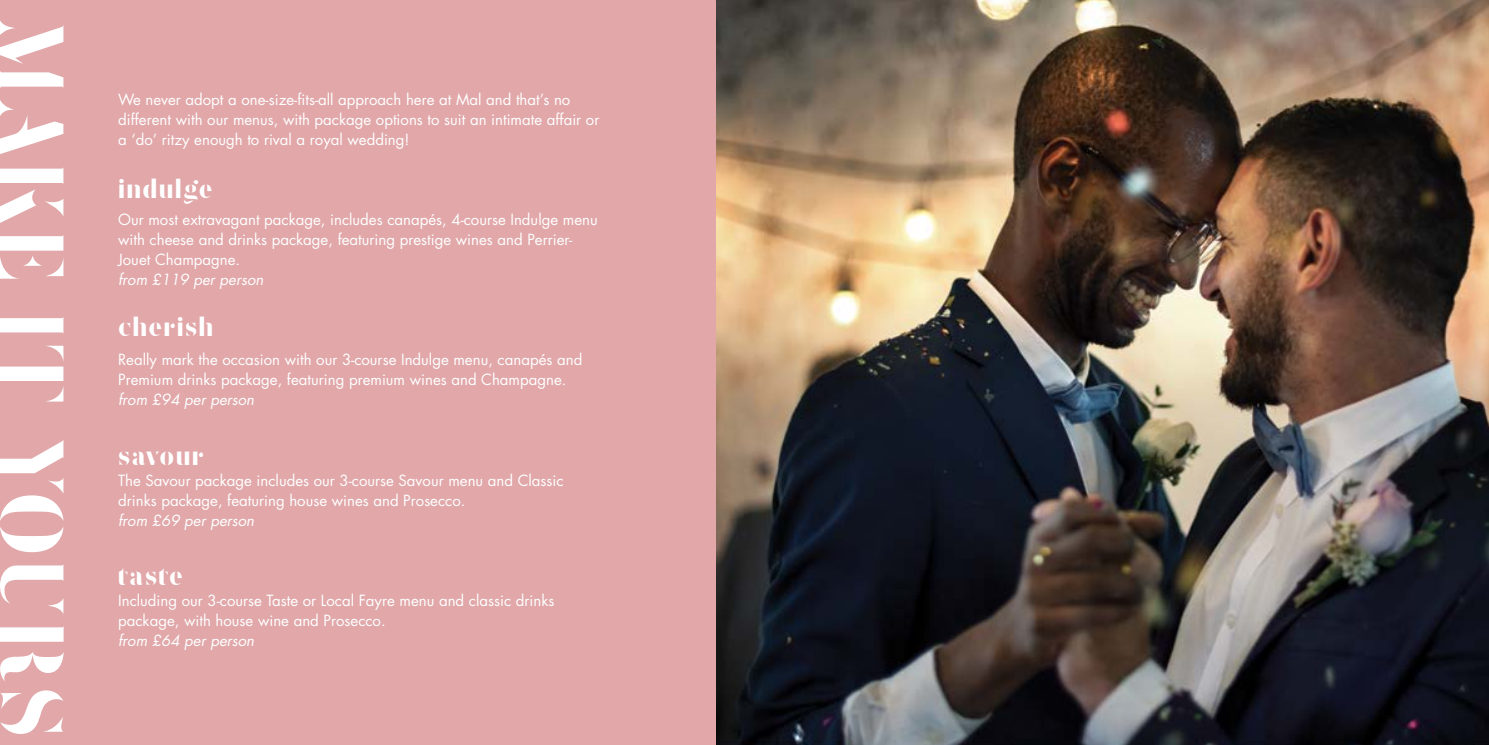
<style>
.page{position:relative;width:1489px;height:745px;background:#fff}
.page>*{position:absolute;margin:0;border:0;box-sizing:border-box;transform-origin:0 0}
.t1{font:25px "Zefani";letter-spacing:.05em;color:#fff}
.t2{font:15px/20px "Futura TR";color:#fff}
.t3{font:italic 15px "Futura TR";color:#fff}
</style>
<div class="page">
<div style="left:0;top:0;width:744px;height:744px;background:#e1a7a9"></div>
<img style="left:716px;top:0;width:772px;height:744px">
<svg style="left:0;top:20px;width:64px;height:713px"></svg>
<p class="t2" style="left:118px;top:90px;width:482px">We never adopt a one-size-fits-all approach here at Mal and that’s no different with our menus, with package options to suit an intimate affair or a ‘do’ ritzy enough to rival a royal wedding!</p>
<h1 class="t1" style="left:118px;top:176px;width:96px">indulge</h1>
<p class="t2" style="left:118px;top:210px;width:481px">Our most extravagant package, includes canapés, 4-course Indulge menu with cheese and drinks package, featuring prestige wines and Perrier-<br>Jouet Champagne.</p>
<p class="t3" style="left:118px;top:270px;width:147px">from £119 per person</p>
<h1 class="t1" style="left:118px;top:314px;width:97px">cherish</h1>
<p class="t2" style="left:118px;top:350px;width:465px">Really mark the occasion with our 3-course Indulge menu, canapés and<br>Premium drinks package, featuring premium wines and Champagne.</p>
<p class="t3" style="left:118px;top:390px;width:137px">from £94 per person</p>
<h1 class="t1" style="left:118px;top:442px;width:87px">savour</h1>
<p class="t2" style="left:118px;top:470px;width:447px">The Savour package includes our 3-course Savour menu and Classic drinks package, featuring house wines and Prosecco.</p>
<p class="t3" style="left:118px;top:510px;width:137px">from £69 per person</p>
<h1 class="t1" style="left:118px;top:562px;width:66px">taste</h1>
<p class="t2" style="left:118px;top:590px;width:438px">Including our 3-course Taste or Local Fayre menu and classic drinks package, with house wine and Prosecco.</p>
<p class="t3" style="left:118px;top:630px;width:137px">from £64 per person</p>
</div>
